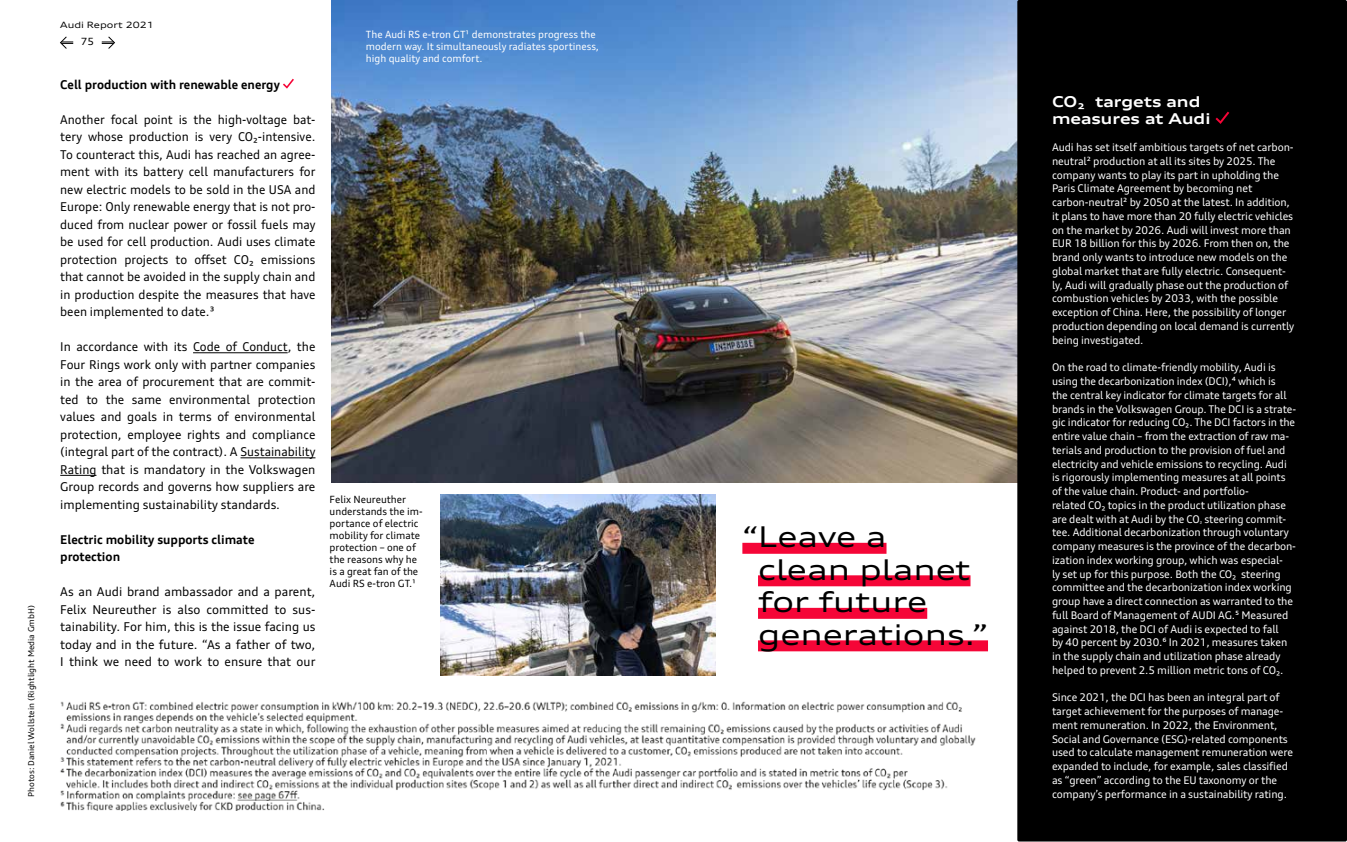
<style>
.page{position:relative;width:1347px;height:842px;background:#fff}
.page>*{position:absolute;margin:0;border:0;box-sizing:border-box;transform-origin:0 0}
.t1{font:expanded 28.75px/32.5px "Audi Type";color:#000}
.t2{font:700 expanded 15px/16.9px "Audi Type";color:#fff}
.t3{font:12.25px/17.5px "Audi Type";color:#000;text-align:justify}
.t4{font:12.25px/17.5px "Audi Type";color:#000;text-align:justify;scale:.96 1}
.t5{font:700 12.25px/17.5px "Audi Type";color:#000}
.t6{font:10.62px/13.8px "Audi Type";letter-spacing:-.01em;color:#fff}
.t7{font:10px/12px "Audi Type";color:#000}
.t8{font:10px/12px "Audi Type";color:#fff}
.t9{font:10px "Audi Type Var";color:#000}
.t10{font:expanded 8.75px "Audi Type";color:#000}
.t11{font:8.12px "Audi Type";color:#000}
</style>
<div class="page">
<img style="left:332px;top:0;width:686px;height:482px">
<img style="left:440px;top:495px;width:275px;height:180px">
<div style="left:1017px;top:0;width:329px;height:841px;background:#000;border-radius:2px"></div>
<svg style="left:102px;top:36px;width:13px;height:13px"></svg>
<svg style="left:60px;top:36px;width:13px;height:13px"></svg>
<div style="left:742px;top:543px;width:144px;height:10px;background:#f50537"></div>
<div style="left:758px;top:575px;width:212px;height:11px;background:#f50537"></div>
<div style="left:758px;top:608px;width:169px;height:10px;background:#f50537"></div>
<div style="left:758px;top:640px;width:230px;height:11px;background:#f50537"></div>
<hr style="left:193px;top:352px;width:95px;height:1px;background:#000">
<hr style="left:240px;top:457px;width:75px;height:1px;background:#000">
<hr style="left:60px;top:475px;width:36px;height:1px;background:#000">
<svg style="left:283px;top:79px;width:11px;height:10px"></svg>
<svg style="left:1215px;top:112px;width:14px;height:12px"></svg>
<img style="left:60px;top:701px;width:916px;height:109px">
<p class="t11" style="left:26px;top:797px;width:193px;rotate:-90deg">Photos: Daniel Wollstein (Rightlight Media GmbH)</p>
<p class="t10" style="left:60px;top:19px;width:95px">Audi Report 2021</p>
<p class="t9" style="left:81px;top:36px;width:15px">75</p>
<p class="t5" style="left:60px;top:75px;width:221px">Cell production with renewable energy</p>
<p class="t4" style="left:60px;top:110px;width:267px">Another focal point is the high-voltage bat&shy;tery whose production is very CO₂-intensive.<br>To counteract this, Audi has reached an agree&shy;ment with its battery cell manufacturers for new electric models to be sold in the USA and Europe: Only renewable energy that is not pro&shy;duced from nuclear power or fossil fuels may be used for cell production. Audi uses climate protection projects to offset CO₂ emissions that cannot be avoided in the supply chain and in production despite the measures that have been implemented to date.³</p>
<p class="t3" style="left:60px;top:338px;width:257px">In accordance with its Code of Conduct, the Four Rings work only with partner companies in the area of procurement that are commit&shy;ted to the same environmental protection values and goals in terms of environmental protection, employee rights and compliance (integral part of the contract). A Sustainability Rating that is mandatory in the Volkswagen Group records and governs how suppliers are implementing sustainability standards.</p>
<p class="t5" style="left:60px;top:530px;width:196px">Electric mobility supports climate protection</p>
<p class="t3" style="left:60px;top:583px;width:257px">As an Audi brand ambassador and a parent, Felix Neureuther is also committed to sus&shy;tainability. For him, this is the issue facing us today and in the future. “As a father of two, I think we need to work to ensure that our</p>
<p class="t8" style="left:366px;top:29px;width:234px">The Audi RS e-tron GT¹ demonstrates progress the modern way. It simultaneously radiates sportiness, high quality and comfort.</p>
<p class="t7" style="left:330px;top:493px;width:94px">Felix Neureuther understands the im&shy;portance of electric mobility for climate protection – one of the reasons why he is a great fan of the<br>Audi RS e-tron GT.¹</p>
<h1 class="t1" style="left:758px;top:520px;width:231px;text-indent:-16px">“Leave a<br>clean planet for future generations.”</h1>
<h2 class="t2" style="left:1052px;top:93px;width:160px">CO₂ targets and measures at Audi</h2>
<p class="t6" style="left:1052px;top:140px;width:244px">Audi has set itself ambitious targets of net carbon&shy;neutral² production at all its sites by 2025. The company wants to play its part in upholding the Paris Climate Agreement by becoming net carbon-neutral² by 2050 at the latest. In addition, it plans to have more than 20 fully electric vehicles on the market by 2026. Audi will invest more than EUR 18 billion for this by 2026. From then on, the brand only wants to introduce new models on the global market that are fully electric. Consequent&shy;ly, Audi will gradually phase out the production of combustion vehicles by 2033, with the possible exception of China. Here, the possibility of longer production depending on local demand is currently being investigated.</p>
<p class="t6" style="left:1052px;top:360px;width:245px">On the road to climate-friendly mobility, Audi is using the decarbonization index (DCI),⁴ which is<br>the central key indicator for climate targets for all brands in the Volkswagen Group. The DCI is a strate&shy;gic indicator for reducing CO₂. The DCI factors in the entire value chain – from the extraction of raw ma&shy;terials and production to the provision of fuel and electricity and vehicle emissions to recycling. Audi is rigorously implementing measures at all points of the value chain. Product- and portfolio-<br>related CO₂ topics in the product utilization phase are dealt with at Audi by the CO<sub>²</sub> steering commit&shy;tee. Additional decarbonization through voluntary company measures is the province of the decarbon&shy;ization index working group, which was especial-<br>ly set up for this purpose. Both the CO₂ steering committee and the decarbonization index working group have a direct connection as warranted to the full Board of Management of AUDI AG.⁵ Measured against 2018, the DCI of Audi is expected to fall<br>by 40 percent by 2030.⁶ In 2021, measures taken in the supply chain and utilization phase already helped to prevent 2.5 million metric tons of CO₂.</p>
<p class="t6" style="left:1052px;top:690px;width:242px">Since 2021, the DCI has been an integral part of target achievement for the purposes of manage&shy;ment remuneration. In 2022, the Environment, Social and Governance (ESG)-related components used to calculate management remuneration were expanded to include, for example, sales classified as “green” according to the EU taxonomy or the company’s performance in a sustainability rating.</p>
</div>
